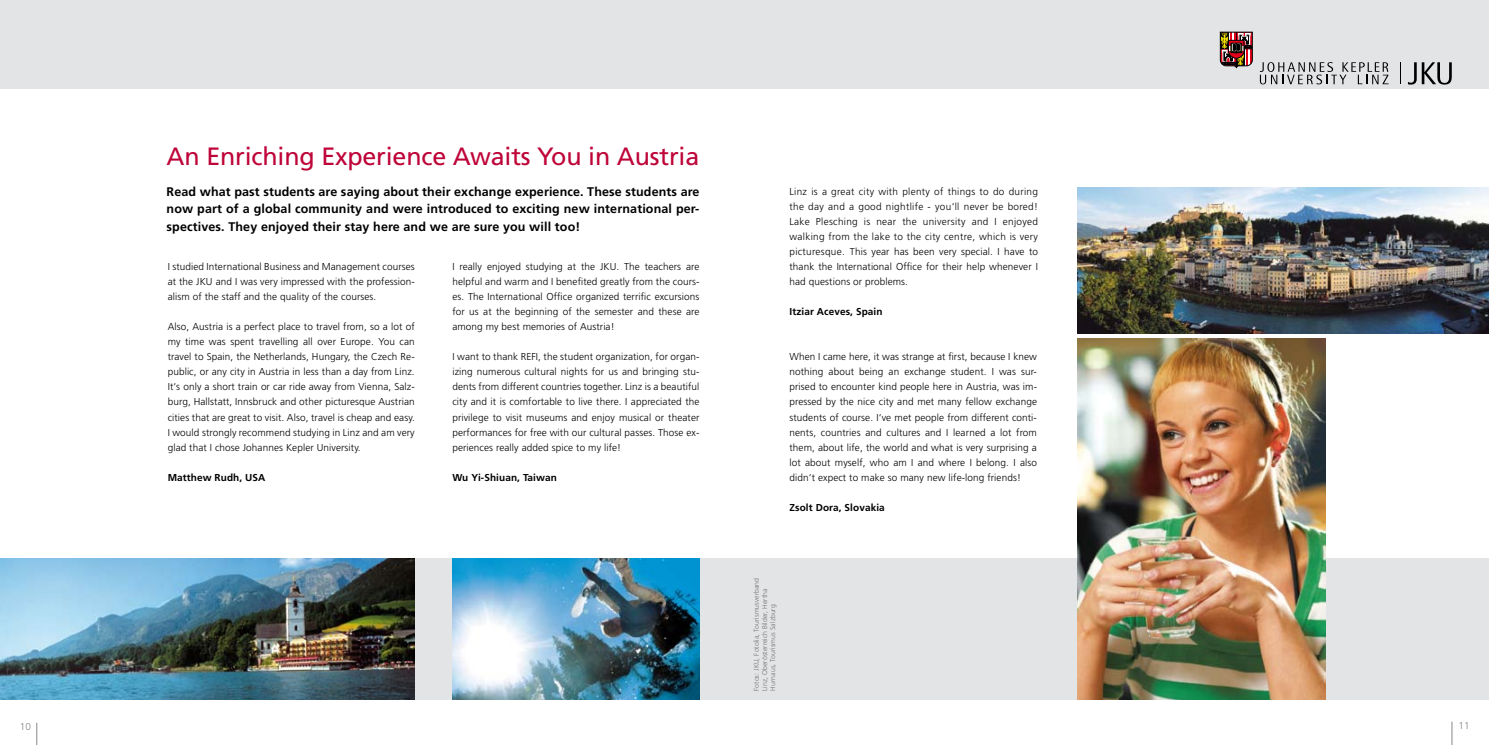
<style>
.page{position:relative;width:1489px;height:745px;background:#fff}
.page>*{position:absolute;margin:0;border:0;box-sizing:border-box;transform-origin:0 0}
.t1{font:25px "Frutiger";letter-spacing:-.005em;color:#be0438}
.t2{font:700 12.5px/17.5px "Frutiger";letter-spacing:.01em;color:#000;text-align:justify}
.t3{font:300 10px/15px "Frutiger";letter-spacing:.01em;color:#000;text-align:justify}
.t4{font:700 10px "Frutiger";letter-spacing:.01em;color:#000}
.t5{font:300 10px "Frutiger";color:#87888a}
.t6{font:300 6.88px/8.1px "Frutiger";letter-spacing:.01em;color:#707173}
</style>
<div class="page">
<svg style="left:37px;top:723px;width:1px;height:21px"></svg>
<svg style="left:1451px;top:721px;width:1px;height:23px"></svg>
<div style="left:0;top:558px;width:1167px;height:141px;background:#e3e4e5"></div>
<div style="left:1083px;top:558px;width:405px;height:141px;background:#e3e4e5"></div>
<div style="left:0;top:0;width:1488px;height:89px;background:#e3e4e5"></div>
<svg style="left:1219px;top:32px;width:33px;height:36px"></svg>
<svg style="left:1400px;top:62px;width:1px;height:22px"></svg>
<svg style="left:1408px;top:62px;width:43px;height:22px"></svg>
<svg style="left:1259px;top:62px;width:129px;height:22px"></svg>
<img style="left:1077px;top:187px;width:411px;height:146px">
<img style="left:1077px;top:338px;width:248px;height:361px">
<img style="left:0;top:558px;width:415px;height:141px">
<img style="left:452px;top:558px;width:247px;height:141px">
<h1 class="t1" style="left:167px;top:141px;width:534px">An Enriching Experience Awaits You in Austria</h1>
<p class="t2" style="left:167px;top:182px;width:534px">Read what past students are saying about their exchange experience. These students are now part of a global community and were introduced to exciting new international per&shy;spectives. They enjoyed their stay here and we are sure you will too!</p>
<p class="t3" style="left:168px;top:259px;width:248px">I studied International Business and Management courses at the JKU and I was very impressed with the profession&shy;alism of the staff and the quality of the courses.</p>
<p class="t3" style="left:168px;top:319px;width:249px">Also, Austria is a perfect place to travel from, so a lot of my time was spent travelling all over Europe. You can travel to Spain, the Netherlands, Hungary, the Czech Re&shy;public, or any city in Austria in less than a day from Linz.<br>It‘s only a short train or car ride away from Vienna, Salz&shy;burg, Hallstatt, Innsbruck and other picturesque Austrian cities that are great to visit. Also, travel is cheap and easy.<br>I would strongly recommend studying in Linz and am very glad that I chose Johannes Kepler University.</p>
<p class="t4" style="left:168px;top:471px;width:99px">Matthew Rudh, USA</p>
<p class="t3" style="left:452px;top:259px;width:248px">I really enjoyed studying at the JKU. The teachers are helpful and warm and I benefited greatly from the cours&shy;es. The International Office organized terrific excursions for us at the beginning of the semester and these are among my best memories of Austria!</p>
<p class="t3" style="left:452px;top:349px;width:248px">I want to thank REFI, the student organization, for organ&shy;izing numerous cultural nights for us and bringing stu&shy;dents from different countries together. Linz is a beautiful city and it is comfortable to live there. I appreciated the privilege to visit museums and enjoy musical or theater performances for free with our cultural passes. Those ex&shy;periences really added spice to my life!</p>
<p class="t4" style="left:452px;top:471px;width:106px">Wu Yi-Shiuan, Taiwan</p>
<p class="t3" style="left:789px;top:184px;width:250px">Linz is a great city with plenty of things to do during the day and a good nightlife - you‘ll never be bored!<br>Lake Plesching is near the university and I enjoyed walking from the lake to the city centre, which is very picturesque. This year has been very special. I have to thank the International Office for their help whenever I had questions or problems.</p>
<p class="t4" style="left:789px;top:306px;width:95px">Itziar Aceves, Spain</p>
<p class="t3" style="left:789px;top:349px;width:249px">When I came here, it was strange at first, because I knew nothing about being an exchange student. I was sur&shy;prised to encounter kind people here in Austria, was im&shy;pressed by the nice city and met many fellow exchange students of course. I‘ve met people from different conti&shy;nents, countries and cultures and I learned a lot from them, about life, the world and what is very surprising a lot about myself, who am I and where I belong. I also didn‘t expect to make so many new life-long friends!</p>
<p class="t4" style="left:789px;top:501px;width:97px">Zsolt Dora, Slovakia</p>
<p class="t6" style="left:752px;top:690px;width:114px;rotate:-90deg">Fotos: JKU, Fotolia, Tourismusverband<br>Linz, Oberösterreich Bilder, Hertha<br>Hurnaus, Tourismus Salzburg</p>
<p class="t5" style="left:20px;top:720px;width:13px">10</p>
<p class="t5" style="left:1458px;top:719px;width:13px">11</p>
</div>
